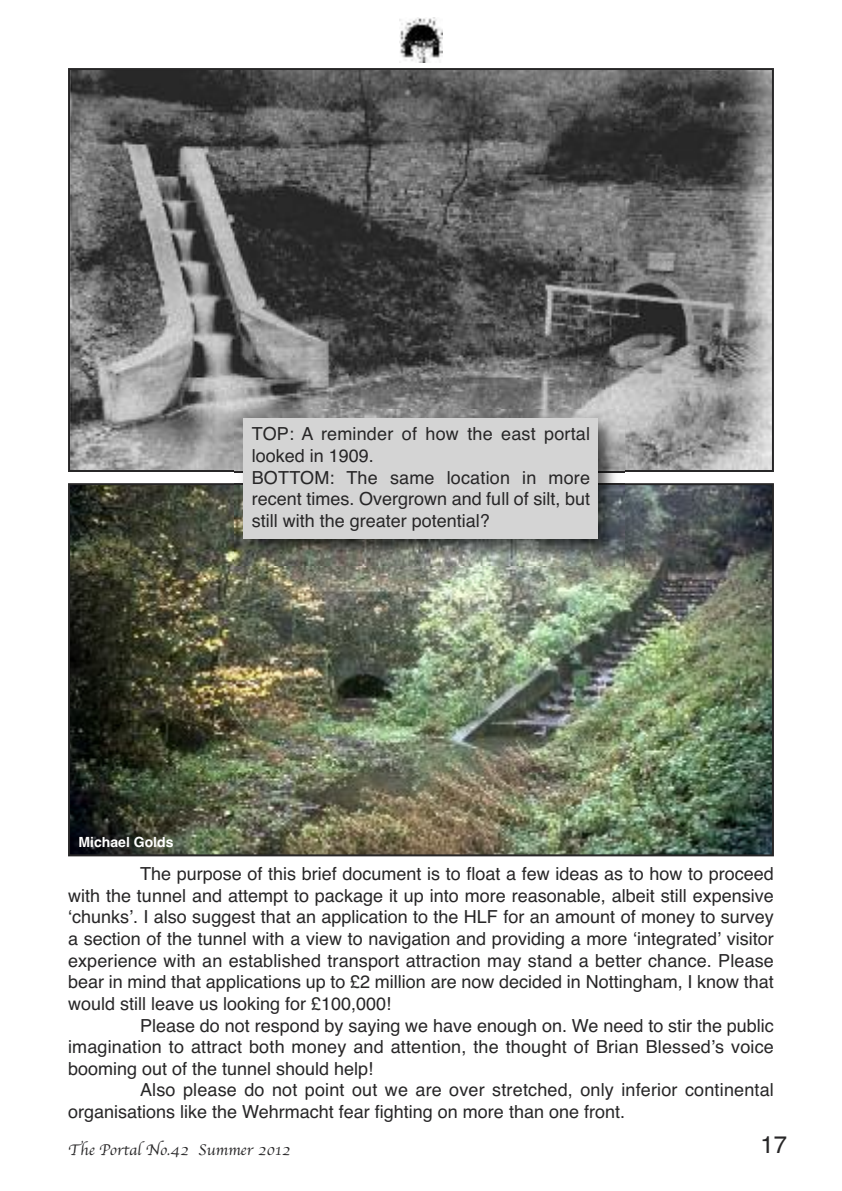
<style>
.page{position:relative;width:842px;height:1191px;background:#fff}
.page>*{position:absolute;margin:0;border:0;box-sizing:border-box;transform-origin:0 0}
.t1{font:24px "Helvetica";color:#272627}
.t2{font:18px/21.6px "Helvetica";color:#272627;text-align:justify}
.t3{font:16px "Apple Chancery";color:#272627}
.t4{font:700 14px "Helvetica";color:#fff}
</style>
<div class="page">
<img style="left:399px;top:17px;width:44px;height:45px">
<img style="left:71px;top:71px;width:700px;height:398px">
<img style="left:71px;top:486px;width:700px;height:367px">
<div style="left:68px;top:483px;width:706px;height:373px;border:2px solid #272627"></div>
<img style="left:234px;top:409px;width:390px;height:156px">
<div style="left:244px;top:418px;width:354px;height:121px;background:#d4d4d4"></div>
<p class="t2" style="left:252px;top:423px;width:340px;text-align:left">TOP: A reminder of how the east portal looked in 1909.<br>BOTTOM: The same location in more recent times. Overgrown and full of silt, but still with the greater potential?</p>
<p class="t4" style="left:79px;top:834px;width:96px">Michael Golds</p>
<p class="t2" style="left:68px;top:863px;width:707px;text-indent:72px">The purpose of this brief document is to float a few ideas as to how to proceed with the tunnel and attempt to package it up into more reasonable, albeit still expensive ʻchunksʼ. I also suggest that an application to the HLF for an amount of money to survey a section of the tunnel with a view to navigation and providing a more ʻintegratedʼ visitor experience with an established transport attraction may stand a better chance. Please bear in mind that applications up to £2 million are now decided in Nottingham, I know that would still leave us looking for £100,000!</p>
<p class="t2" style="left:140px;top:1014px;width:635px">Please do not respond by saying we have enough on. We need to stir the public</p>
<p class="t2" style="left:68px;top:1036px;width:707px">imagination to attract both money and attention, the thought of Brian Blessedʼs voice</p>
<p class="t2" style="left:68px;top:1057px;width:307px">booming out of the tunnel should help!</p>
<p class="t2" style="left:140px;top:1079px;width:635px">Also please do not point out we are over stretched, only inferior continental</p>
<p class="t2" style="left:68px;top:1101px;width:558px">organisations like the Wehrmacht fear fighting on more than one front.</p>
<p class="t3" style="left:68px;top:1140px;width:224px">The Portal No.42 Summer 2012</p>
<h1 class="t1" style="left:761px;top:1130px;width:28px">17</h1>
</div>
